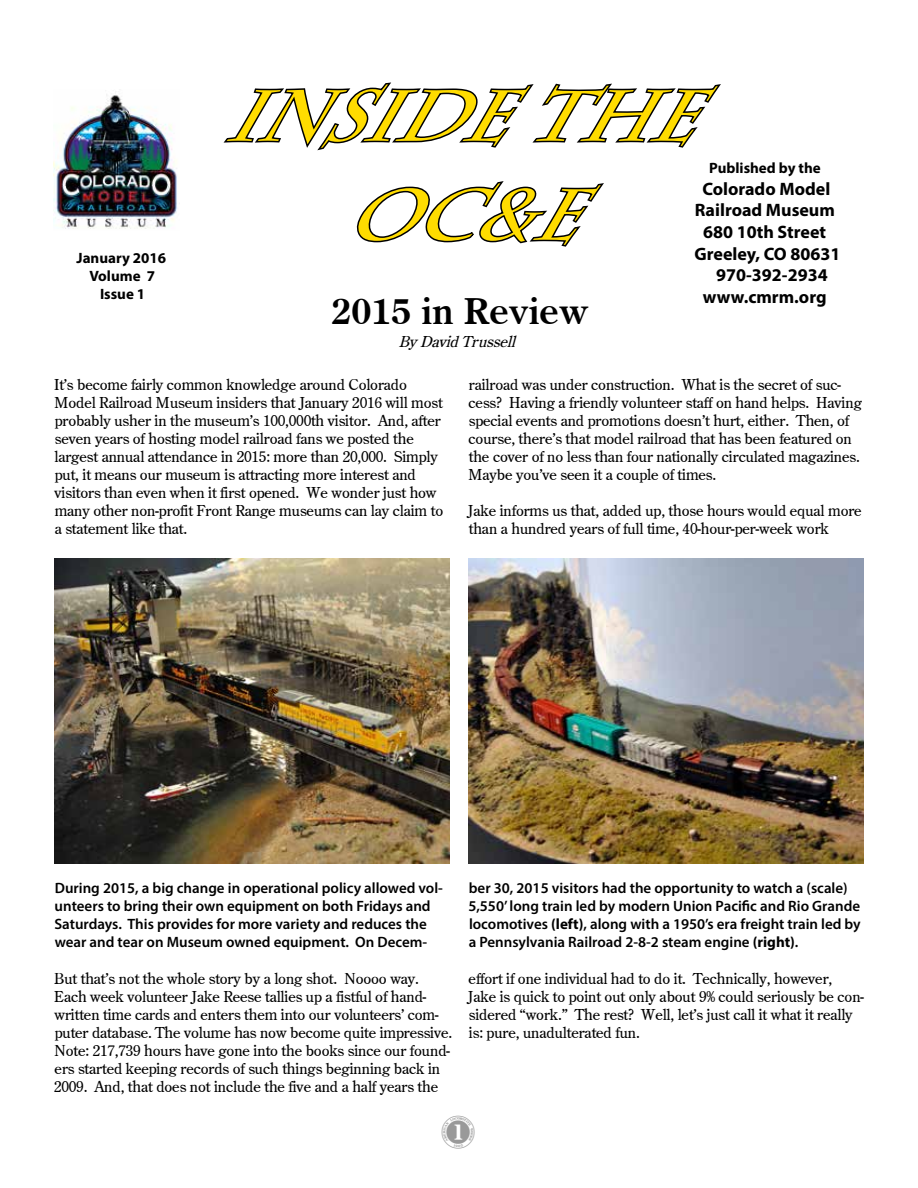
<style>
.page{position:relative;width:918px;height:1188px;background:#fff}
.page>*{position:absolute;margin:0;border:0;box-sizing:border-box;transform-origin:0 0}
.t1{font:italic 700 72px "Charlemagne Std";color:#ffdc00}
.t2{font:700 36px "Century Oldstyle BT";color:#000}
.t3{font:700 18px/21.6px "Myriad Pro";color:#000;text-align:center}
.t4{font:15px/18px "Century Old Style";color:#000}
.t5{font:600 15px/18px "Myriad Pro";color:#000}
.t6{font:700 15px/18px "Myriad Pro";color:#000;text-align:center}
.t7{font:italic 15px "Century Old Style";color:#000}
.s1{font-weight:700}
</style>
<div class="page">
<svg style="left:223px;top:82px;width:498px;height:69px"></svg>
<svg style="left:356px;top:181px;width:248px;height:66px"></svg>
<img style="left:53px;top:94px;width:127px;height:135px">
<img style="left:54px;top:558px;width:396px;height:306px">
<img style="left:468px;top:558px;width:396px;height:306px">
<h1 class="t1" style="left:223px;top:74px;width:520px">INSIDETHE</h1>
<p class="t6" style="left:709px;top:159px;width:113px">Published by the</p>
<p class="t3" style="left:694px;top:177px;width:147px">Colorado Model<br>Railroad Museum<br>680 10th Street<br>Greeley, CO 80631<br>970-392-2934 www.cmrm.org</p>
<h1 class="t1" style="left:345px;top:173px;width:282px">OC&amp;E</h1>
<p class="t6" style="left:77px;top:249px;width:91px">January 2016</p>
<p class="t6" style="left:89px;top:267px;width:67px">Volume 7<br>Issue 1</p>
<h2 class="t2" style="left:332px;top:290px;width:259px">2015 in Review</h2>
<p class="t7" style="left:399px;top:331px;width:117px">By David Trussell</p>
<p class="t4" style="left:468px;top:375px;width:395px">railroad was under construction. What is the secret of suc&shy;cess? Having a friendly volunteer staff on hand helps. Having special events and promotions doesn't hurt, either. Then, of course, there's that model railroad that has been featured on the cover of no less than four nationally circulated magazines.<br>Maybe you've seen it a couple of times.</p>
<p class="t4" style="left:468px;top:501px;width:396px">Jake informs us that, added up, those hours would equal more than a hundred years of full time, 40-hour-per-week work</p>
<p class="t4" style="left:54px;top:375px;width:390px">It's become fairly common knowledge around Colorado Model Railroad Museum insiders that January 2016 will most probably usher in the museum's 100,000th visitor. And, after seven years of hosting model railroad fans we posted the largest annual attendance in 2015: more than 20,000. Simply put, it means our museum is attracting more interest and visitors than even when it first opened. We wonder just how many other non-profit Front Range museums can lay claim to a statement like that.</p>
<p class="t5" style="left:54px;top:879px;width:390px">During 2015, a big change in operational policy allowed vol&shy;unteers to bring their own equipment on both Fridays and Saturdays. This provides for more variety and reduces the wear and tear on Museum owned equipment. On Decem-</p>
<p class="t5" style="left:468px;top:879px;width:394px">ber 30, 2015 visitors had the opportunity to watch a (scale)<br>5,550’ long train led by modern Union Pacific and Rio Grande locomotives <span class="s1">(left)</span>, along with a 1950’s era freight train led by a Pennsylvania Railroad 2-8-2 steam engine <span class="s1">(right)</span>.</p>
<p class="t4" style="left:54px;top:969px;width:399px">But that's not the whole story by a long shot. Noooo way.<br>Each week volunteer Jake Reese tallies up a fistful of hand&shy;written time cards and enters them into our volunteers' com&shy;puter database. The volume has now become quite impressive.<br>Note: 217,739 hours have gone into the books since our found&shy;ers started keeping records of such things beginning back in 2009. And, that does not include the five and a half years the</p>
<p class="t4" style="left:468px;top:969px;width:398px">effort if one individual had to do it. Technically, however,<br>Jake is quick to point out only about 9% could seriously be con&shy;sidered “work.” The rest? Well, let's just call it what it really is: pure, unadulterated fun.</p>
</div>
